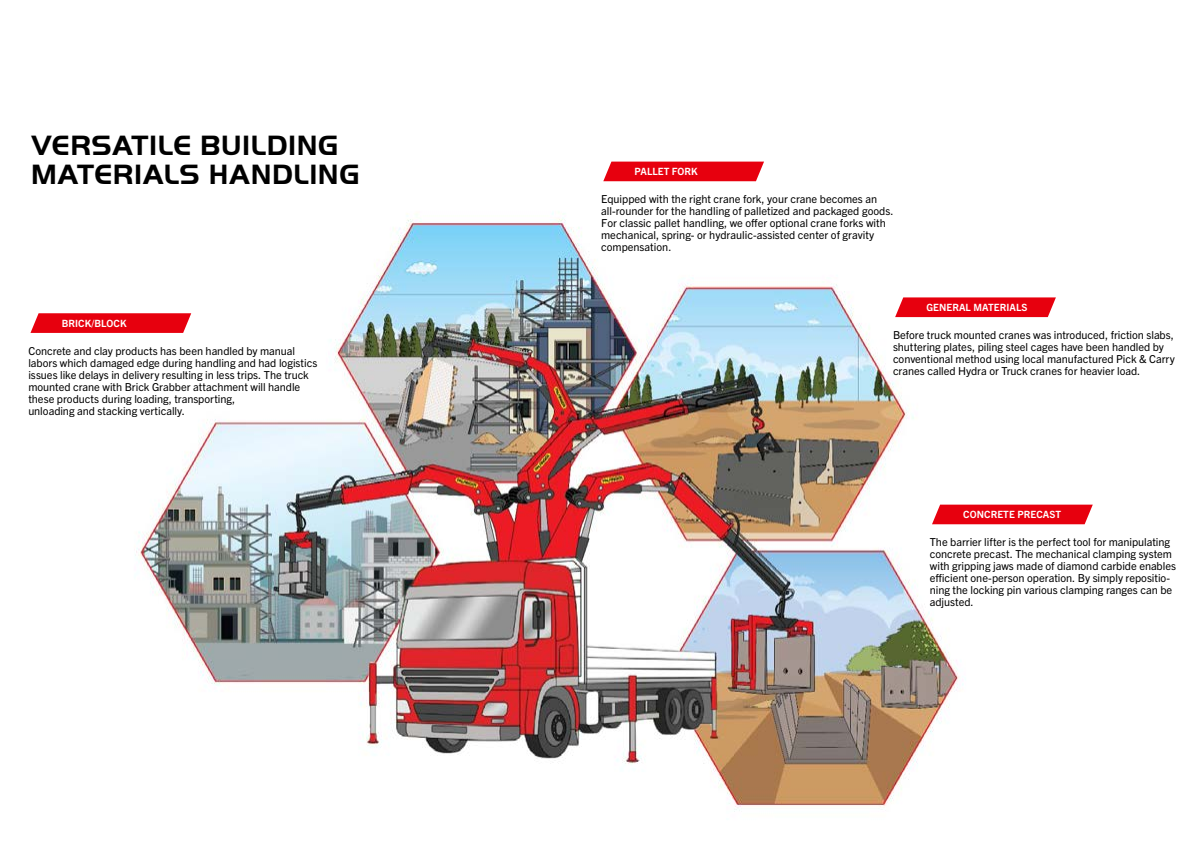
<style>
.page{position:relative;width:1191px;height:842px;background:#fff}
.page>*{position:absolute;margin:0;border:0;box-sizing:border-box;transform-origin:0 0}
.t1{font:700 29px/29px "Palfinger Handel Gothic";letter-spacing:.02em;color:#000}
.t2{font:11px/12px "Trade Gothic Next LT Pro";color:#000}
.t3{font:700 10px "Trade Gothic Next LT Pro";letter-spacing:.01em;color:#fff}
</style>
<div class="page">
<img style="left:135px;top:161px;width:861px;height:651px">
<svg style="left:30px;top:313px;width:161px;height:20px;background:#e8111e"></svg>
<div style="left:603px;top:162px;width:161px;height:19px;background:#e7000e"></div>
<div style="left:932px;top:505px;width:160px;height:19px;background:#e7000e"></div>
<svg style="left:895px;top:297px;width:161px;height:20px;background:#e8121f"></svg>
<h1 class="t1" style="left:31px;top:132px;width:330px">VERSATILE BUILDING<br>MATERIALS HANDLING</h1>
<p class="t3" style="left:62px;top:316px;width:66px">BRICK/BLOCK</p>
<p class="t2" style="left:28px;top:344px;width:290px">Concrete and clay products has been handled by manual labors which damaged edge during handling and had logistics issues like delays in delivery resulting in less trips. The truck mounted crane with Brick Grabber attachment will handle these products during loading, transporting,<br>unloading and stacking vertically.</p>
<p class="t3" style="left:634px;top:165px;width:65px">PALLET FORK</p>
<p class="t2" style="left:601px;top:192px;width:294px">Equipped with the right crane fork, your crane becomes an all-rounder for the handling of palletized and packaged goods.<br>For classic pallet handling, we offer optional crane forks with mechanical, spring- or hydraulic-assisted center of gravity compensation.</p>
<p class="t3" style="left:926px;top:300px;width:103px">GENERAL MATERIALS</p>
<p class="t2" style="left:893px;top:328px;width:283px">Before truck mounted cranes was introduced, friction slabs, shuttering plates, piling steel cages have been handled by conventional method using local manufactured Pick &amp; Carry cranes called Hydra or Truck cranes for heavier load.</p>
<p class="t3" style="left:963px;top:508px;width:100px">CONCRETE PRECAST</p>
<p class="t2" style="left:930px;top:535px;width:248px">The barrier lifter is the perfect tool for manipulating concrete precast. The mechanical clamping system with gripping jaws made of diamond carbide enables efficient one-person operation. By simply repositio&shy;ning the locking pin various clamping ranges can be adjusted.</p>
</div>
